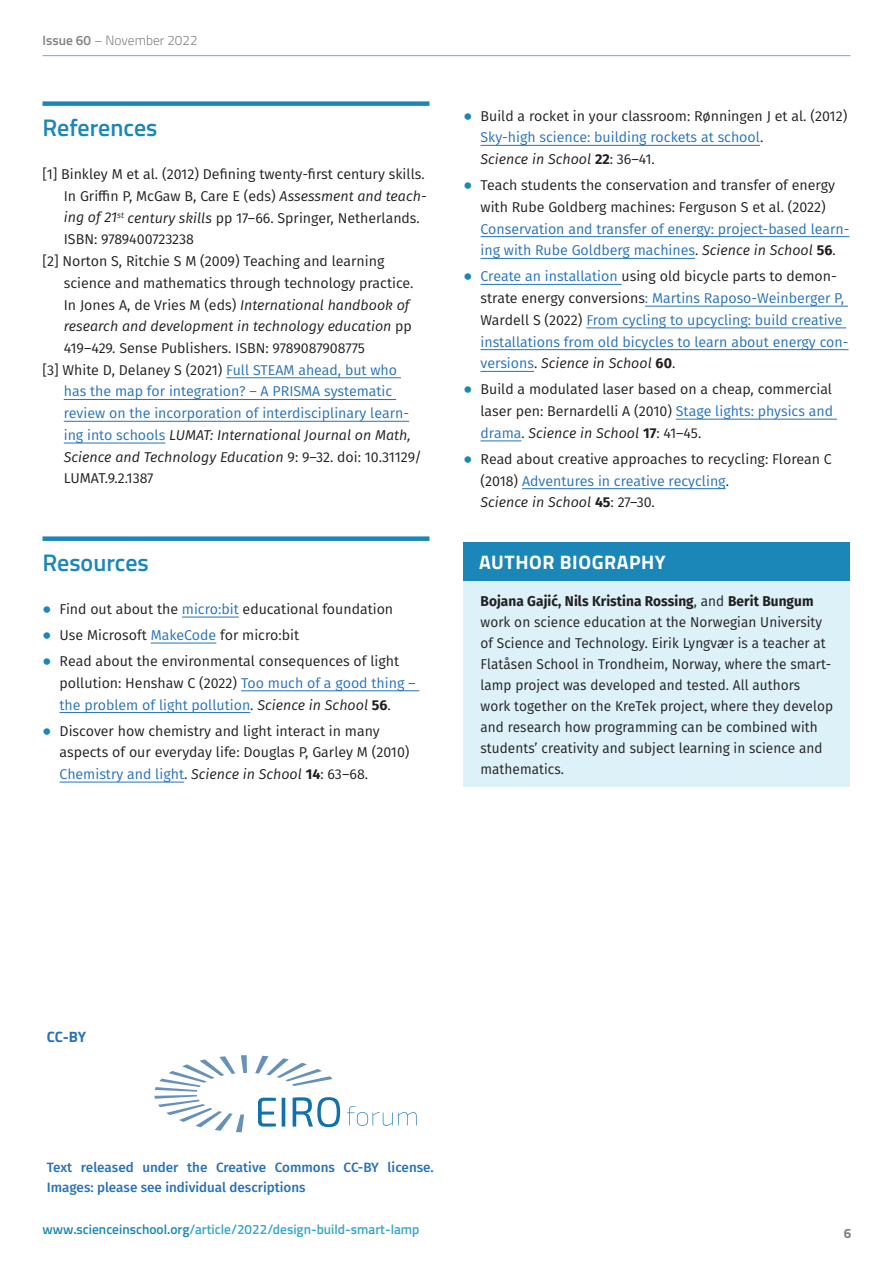
<style>
.page{position:relative;width:893px;height:1263px;background:#fff}
.page>*{position:absolute;margin:0;border:0;box-sizing:border-box;transform-origin:0 0}
.t1{font:600 24px "Titillium Web";color:#1b87b8}
.t2{font:700 19.5px "Titillium Web";letter-spacing:.03em;color:#fff}
.t3{font:700 15px "Titillium Web";color:#2772b9}
.t4{font:14.25px/21.8px "Fira Sans";color:#231f20}
.t5{font:14.25px/21.8px "Fira Sans";color:#2772b9}
.t6{font:14.25px/21px "Fira Sans";color:#231f20;scale:.96 1}
.t7{font:italic 14.25px "Fira Sans";color:#231f20}
.t8{font:500 13.5px/19.5px "Fira Sans";color:#2772b9}
.t9{font:600 13.5px "Titillium Web";color:#38a7c9}
.t10{font:300 13.5px "Titillium Web";color:#808285}
.t11{font:700 13.5px "Titillium Web";color:#808285}
.s1{font-weight:600}
.s2{font-style:italic}
.s3{font-style:normal}
.s4{color:#2772b9}
.s5{font-style:normal;color:#2772b9}
.s6{color:#1b87b8}
.s7{color:#231f20}
.s8{font-style:italic;color:#231f20}
.s9{font-weight:700;color:#231f20}
.s10{font-weight:700}
</style>
<div class="page">
<hr style="left:43px;top:55px;width:807px;height:1px;background:#57b5d1">
<div style="left:43px;top:101px;width:386px;height:5px;background:#1b87b8"></div>
<hr style="left:226px;top:377px;width:175px;height:1px;background:#2772b9">
<hr style="left:64px;top:399px;width:332px;height:1px;background:#2772b9">
<hr style="left:64px;top:421px;width:345px;height:1px;background:#2772b9">
<hr style="left:64px;top:443px;width:101px;height:1px;background:#2772b9">
<div style="left:43px;top:536px;width:386px;height:5px;background:#1b87b8"></div>
<hr style="left:182px;top:617px;width:57px;height:1px;background:#2772b9">
<hr style="left:151px;top:643px;width:65px;height:1px;background:#2772b9">
<hr style="left:241px;top:690px;width:178px;height:1px;background:#2772b9">
<hr style="left:60px;top:712px;width:190px;height:1px;background:#2772b9">
<hr style="left:60px;top:782px;width:124px;height:1px;background:#2772b9">
<hr style="left:480px;top:145px;width:280px;height:1px;background:#2772b9">
<hr style="left:480px;top:236px;width:369px;height:1px;background:#2772b9">
<hr style="left:480px;top:258px;width:215px;height:1px;background:#2772b9">
<hr style="left:480px;top:284px;width:142px;height:1px;background:#2772b9">
<hr style="left:645px;top:306px;width:203px;height:1px;background:#2772b9">
<hr style="left:586px;top:328px;width:260px;height:1px;background:#2772b9">
<hr style="left:480px;top:349px;width:368px;height:1px;background:#2772b9">
<hr style="left:480px;top:371px;width:54px;height:1px;background:#2772b9">
<hr style="left:676px;top:419px;width:161px;height:1px;background:#2772b9">
<hr style="left:480px;top:441px;width:41px;height:1px;background:#2772b9">
<hr style="left:522px;top:488px;width:204px;height:1px;background:#2772b9">
<div style="left:463px;top:580px;width:387px;height:207px;background:#dcf1f8"></div>
<div style="left:463px;top:542px;width:387px;height:39px;background:#1b87b8"></div>
<svg style="left:255px;top:1056px;width:78px;height:30px"></svg>
<svg style="left:154px;top:1055px;width:93px;height:77px"></svg>
<svg style="left:347px;top:1106px;width:70px;height:20px"></svg>
<svg style="left:258px;top:1097px;width:82px;height:30px"></svg>
<p class="t10" style="left:43px;top:31px;width:157px"><span class="s1">Issue 60</span> – November 2022</p>
<h1 class="t1" style="left:43px;top:109px;width:116px">References</h1>
<p class="t4" style="left:43px;top:163px;width:384px">[1] Binkley M et al. (2012) Defining twenty-first century skills.</p>
<p class="t4" style="left:64px;top:185px;width:364px">In Griffin P, McGaw B, Care E (eds) <span class="s2">Assessment and teach-</span></p>
<p class="t4" style="left:64px;top:206px;width:358px"><span class="s2">ing of 21</span><sup>st</sup> <span class="s2">century skills</span> pp 17–66. Springer, Netherlands.</p>
<p class="t4" style="left:64px;top:228px;width:132px">ISBN: 9789400723238</p>
<p class="t4" style="left:43px;top:250px;width:343px">[2] Norton S, Ritchie S M (2009) Teaching and learning</p>
<p class="t4" style="left:64px;top:272px;width:351px">science and mathematics through technology practice.</p>
<p class="t7" style="left:64px;top:294px;width:347px"><span class="s3">In Jones A, de Vries M (eds)</span> International handbook of</p>
<p class="t7" style="left:64px;top:316px;width:350px">research and development in technology education <span class="s3">pp</span></p>
<p class="t4" style="left:64px;top:337px;width:303px">419–429. Sense Publishers. ISBN: 9789087908775</p>
<p class="t4" style="left:43px;top:359px;width:356px">[3] White D, Delaney S (2021) <span class="s4">Full STEAM ahead, but who</span></p>
<p class="t5" style="left:64px;top:380px;width:330px">has the map for integration? – A PRISMA systematic</p>
<p class="t5" style="left:64px;top:402px;width:347px">review on the incorporation of interdisciplinary learn-</p>
<p class="t7" style="left:64px;top:424px;width:348px"><span class="s5">ing into schools</span> LUMAT: International Journal on Math,</p>
<p class="t7" style="left:64px;top:446px;width:360px">Science and Technology Education <span class="s3">9: 9–32. doi: 10.31129/</span></p>
<p class="t4" style="left:64px;top:467px;width:91px">LUMAT.9.2.1387</p>
<h1 class="t1" style="left:43px;top:544px;width:108px">Resources</h1>
<p class="t4" style="left:43px;top:596px;width:358px;line-height:26px"><span class="s6">⦁</span> Find out about the <span class="s4">micro:bit</span> educational foundation <span class="s6">⦁</span> Use Microsoft <span class="s4">MakeCode</span> for micro:bit<br><span class="s6">⦁</span> Read about the environmental consequences of light</p>
<p class="t5" style="left:60px;top:672px;width:358px"><span class="s7">pollution: Henshaw C (2022)</span> Too much of a good thing – the problem of light pollution<span class="s7">.</span> <span class="s8">Science in School</span> <span class="s9">56</span><span class="s7">.</span></p>
<p class="t4" style="left:60px;top:719px;width:351px;text-indent:-17px"><span class="s6">⦁</span> Discover how chemistry and light interact in many aspects of our everyday life: Douglas P, Garley M (2010)<br><span class="s4">Chemistry and light</span>. <span class="s2">Science in School</span> <span class="s10">14</span>: 63–68.</p>
<p class="t4" style="left:480px;top:104px;width:368px;text-indent:-17px"><span class="s6">⦁</span> Build a rocket in your classroom: Rønningen J et al. (2012)<br><span class="s4">Sky-high science: building rockets at school</span>.<br><span class="s2">Science in School</span> <span class="s10">22</span>: 36–41.</p>
<p class="t4" style="left:463px;top:174px;width:373px;text-align:center"><span class="s6">⦁</span> Teach students the conservation and transfer of energy with Rube Goldberg machines: Ferguson S et al. (2022)</p>
<p class="t5" style="left:480px;top:217px;width:371px">Conservation and transfer of energy: project-based learn&shy;ing with Rube Goldberg machines<span class="s7">.</span> <span class="s8">Science in School</span> <span class="s9">56</span><span class="s7">.</span></p>
<p class="t5" style="left:480px;top:265px;width:370px;text-indent:-17px"><span class="s6">⦁</span> Create an installation <span class="s7">using old bicycle parts to demon&shy;strate energy conversions</span>: Martins Raposo-Weinberger P, <span class="s7">Wardell S (2022)</span> From cycling to upcycling: build creative installations from old bicycles to learn about energy con&shy;versions<span class="s7">.</span> <span class="s8">Science in School</span> <span class="s9">60</span><span class="s7">.</span></p>
<p class="t4" style="left:480px;top:378px;width:354px;text-align:justify;text-indent:-17px"><span class="s6">⦁</span> Build a modulated laser based on a cheap, commercial laser pen: Bernardelli A (2010) <span class="s4">Stage lights: physics and drama</span>. <span class="s2">Science in School</span> <span class="s10">17</span>: 41–45.</p>
<p class="t4" style="left:480px;top:448px;width:353px;text-indent:-17px"><span class="s6">⦁</span> Read about creative approaches to recycling: Florean C (2018) <span class="s4">Adventures in creative recycling</span>.<br><span class="s2">Science in School</span> <span class="s10">45</span>: 27–30.</p>
<h2 class="t2" style="left:479px;top:547px;width:188px">AUTHOR BIOGRAPHY</h2>
<p class="t6" style="left:480px;top:590px;width:369px"><span class="s10">Bojana Gajić, Nils Kristina Rossing</span>, and <span class="s10">Berit Bungum </span>work on science education at the Norwegian University of Science and Technology. Eirik Lyngvær is a teacher at Flatåsen School in Trondheim, Norway, where the smart&shy;lamp project was developed and tested. All authors work together on the KreTek project, where they develop and research how programming can be combined with students’ creativity and subject learning in science and mathematics.</p>
<p class="t3" style="left:47px;top:1026px;width:41px">CC-BY</p>
<p class="t8" style="left:47px;top:1157px;width:388px">Text released under the Creative Commons CC-BY license.<br>Images: please see individual descriptions</p>
<p class="t9" style="left:43px;top:1219px;width:378px"><span class="s6">www.scienceinschool.org</span>/article/2022/design-build-smart-lamp</p>
<p class="t11" style="left:844px;top:1223px;width:9px">6</p>
</div>
